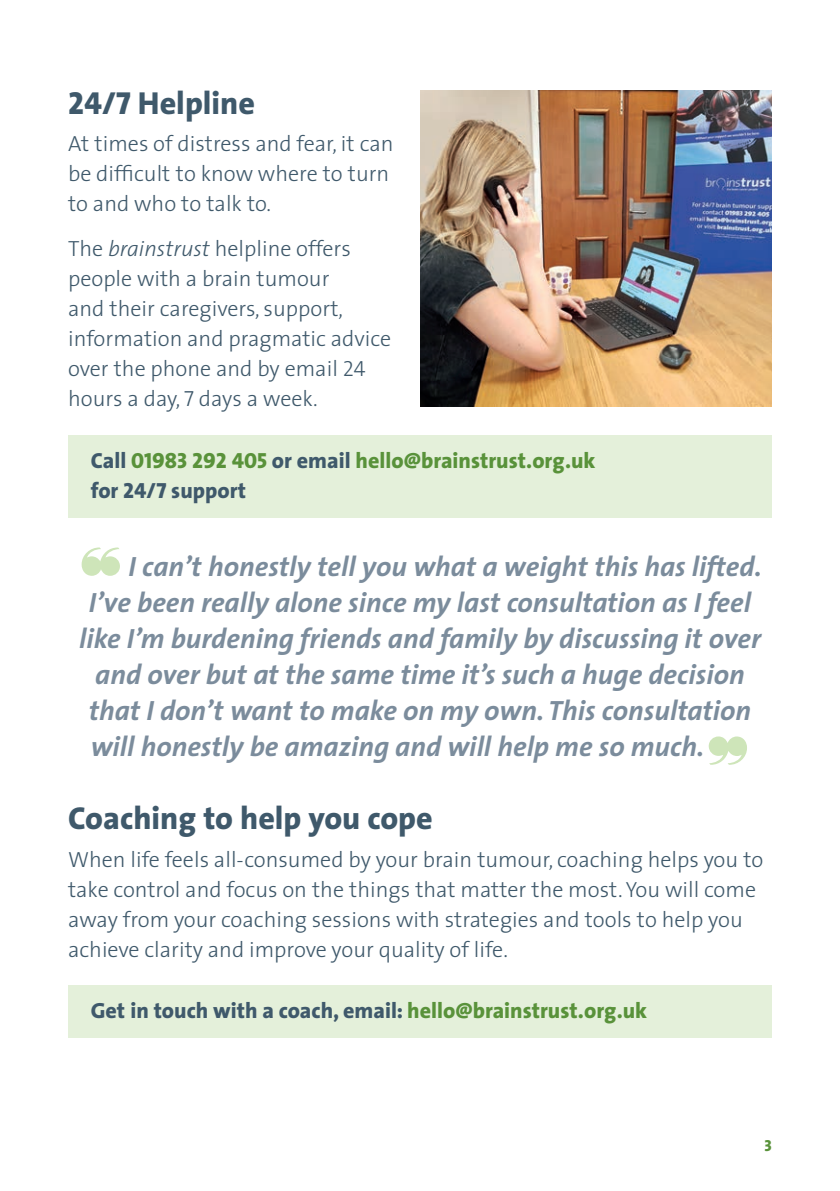
<style>
.page{position:relative;width:840px;height:1191px;background:#fff}
.page>*{position:absolute;margin:0;border:0;box-sizing:border-box;transform-origin:0 0}
.t1{font:800 32px "VA The Sans";color:#3f596b}
.t2{font:italic 700 28px "VA The Sans";color:#7b8c9c}
.t3{font:300 22px/30px "VA The Sans";color:#3f596b}
.t4{font:800 22px/30px "VA The Sans";color:#59923a}
.t5{font:800 22px "VA The Sans";color:#3f596b}
.t6{font:16px "VA The Sans Extra Bold Caps";color:#59923a}
.s1{font-family:"VA The Sans Extra Bold Caps";font-weight:400}
.s2{font-style:italic}
.s3{font-family:"VA The Sans Light Caps";font-weight:400}
.s4{color:#3f596b}
.s5{font-family:"VA The Sans Extra Bold Caps";font-weight:400;color:#3f596b}
.s6{color:#59923a}
</style>
<div class="page">
<div style="left:68px;top:435px;width:703px;height:82px;background:#e4f0da"></div>
<div style="left:68px;top:985px;width:703px;height:53px;background:#e4f0da"></div>
<img style="left:420px;top:91px;width:351px;height:315px">
<h1 class="t1" style="left:68px;top:76px;width:188px"><span class="s1">24/7</span> Helpline</h1>
<p class="t3" style="left:68px;top:128px;width:327px">At times of distress and fear, it can be difficult to know where to turn to and who to talk to.</p>
<p class="t3" style="left:68px;top:233px;width:324px">The <span class="s2">brainstrust</span> helpline offers people with a brain tumour<br>and their caregivers, support, information and pragmatic advice over the phone and by email <span class="s3">24 </span>hours a day, <span class="s3">7</span> days a week.</p>
<p class="t4" style="left:91px;top:445px;width:506px"><span class="s4">Call</span> <span class="s1">01983 292 405</span> <span class="s4">or email</span> hello@brainstrust.org.uk <span class="s4">for</span> <span class="s5">24/7</span> <span class="s4">support</span></p>
<p class="t2" style="left:128px;top:543px;width:634px">I can’t honestly tell you what a weight this has lifted.</p>
<p class="t2" style="left:89px;top:579px;width:663px">I’ve been really alone since my last consultation as I feel</p>
<p class="t2" style="left:79px;top:615px;width:683px">like I’m burdening friends and family by discussing it over</p>
<p class="t2" style="left:95px;top:651px;width:650px">and over but at the same time it’s such a huge decision</p>
<p class="t2" style="left:89px;top:687px;width:663px">that I don’t want to make on my own. This consultation</p>
<p class="t2" style="left:91px;top:723px;width:614px">will honestly be amazing and will help me so much.</p>
<h1 class="t1" style="left:68px;top:791px;width:366px">Coaching to help you cope</h1>
<p class="t3" style="left:68px;top:843px;width:696px">When life feels all-consumed by your brain tumour, coaching helps you to take control and focus on the things that matter the most. You will come away from your coaching sessions with strategies and tools to help you achieve clarity and improve your quality of life.</p>
<p class="t5" style="left:91px;top:992px;width:557px">Get in touch with a coach, email: <span class="s6">hello@brainstrust.org.uk</span></p>
<p class="t6" style="left:764px;top:1132px;width:9px">3</p>
</div>
